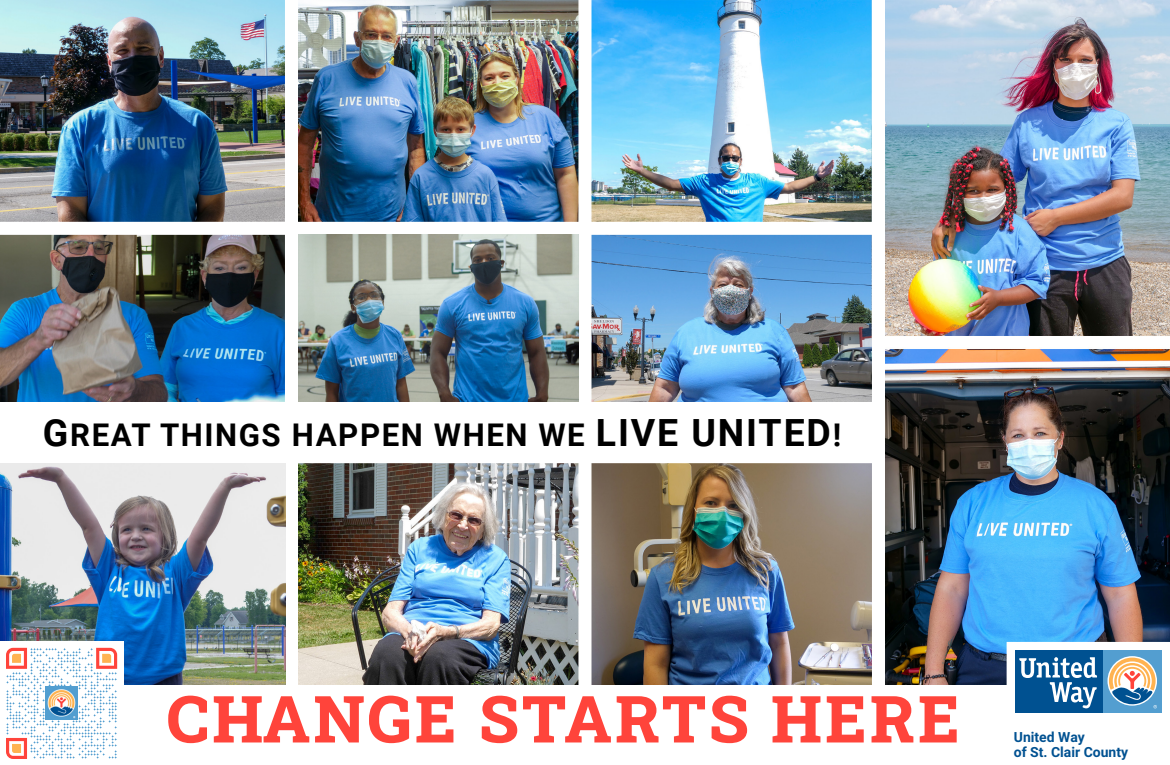
<style>
.page{position:relative;width:1170px;height:765px;background:#fff}
.page>*{position:absolute;margin:0;border:0;box-sizing:border-box;transform-origin:0 0}
.t1{font:800 65px "Roboto Slab";letter-spacing:.05em;color:#ff443b}
.t2{font:700 31.25px "Roboto";letter-spacing:.05em;color:#000}
.t3{font:700 14px/15px "Roboto";color:#005191}
.s1{font-size:37.5px}
</style>
<div class="page">
<img style="left:0;top:0;width:1170px;height:684px">
<svg style="left:1006px;top:642px;width:164px;height:71px"></svg>
<img style="left:0;top:462px;width:286px;height:222px">
<div style="left:0;top:642px;width:123px;height:123px;background:#fff"></div>
<svg style="left:6px;top:648px;width:111px;height:111px"></svg>
<img style="left:46px;top:687px;width:32px;height:33px">
<img style="left:299px;top:235px;width:280px;height:167px">
<div style="left:0;top:402px;width:884px;height:60px;background:#fff"></div>
<p class="t2" style="left:43px;top:413px;width:800px"><span class="s1">G</span>REAT THINGS HAPPEN WHEN WE <span class="s1">LIVE UNITED</span>!</p>
<p class="t1" style="left:167px;top:674px;width:794px">CHANGE STARTS HERE</p>
<p class="t3" style="left:1014px;top:729px;width:116px">United Way<br>of St. Clair County</p>
</div>
